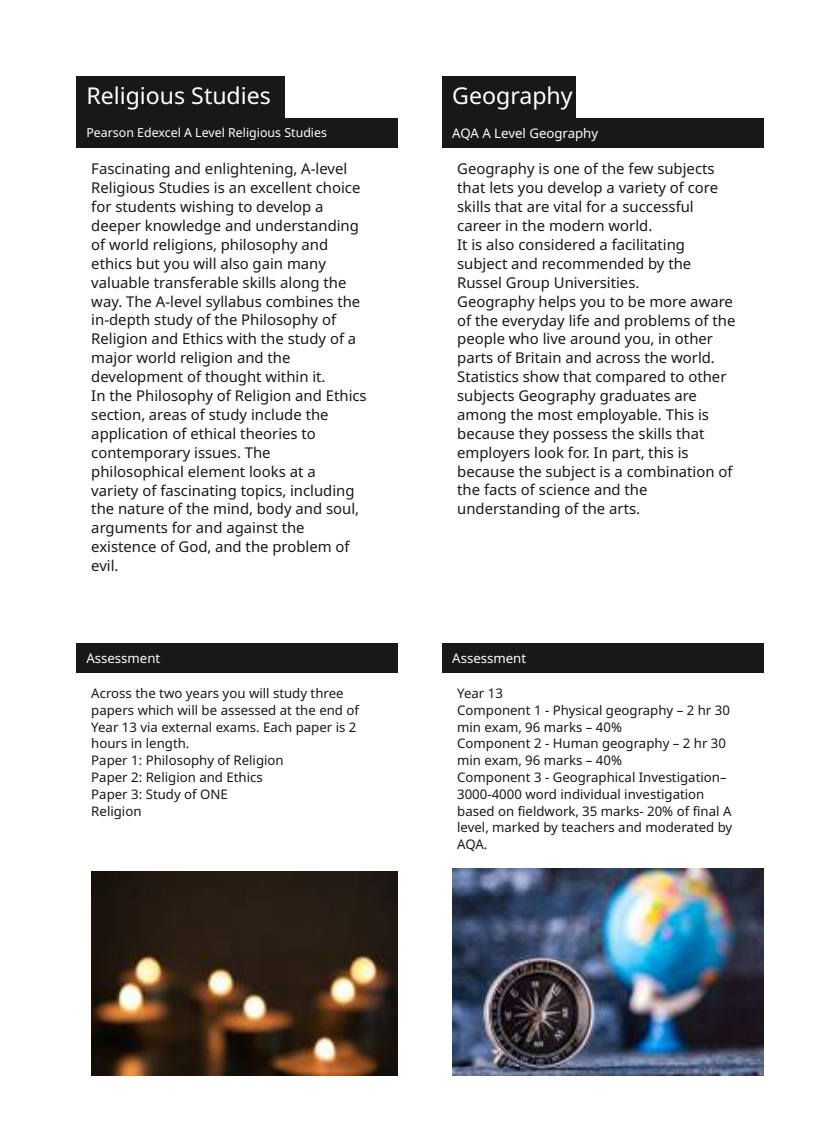
<style>
.page{position:relative;width:840px;height:1145px;background:#fff}
.page>*{position:absolute;margin:0;border:0;box-sizing:border-box;transform-origin:0 0}
.t1{font:23.1px "Noto Sans Khmer";color:#fffffe}
.t2{font:14.88px/18.9px "Noto Sans Khmer";color:#181817}
.t3{font:13.3px/16.8px "Noto Sans Khmer";color:#181817}
.t4{font:13.3px "Noto Sans Khmer";color:#fffffe}
.t5{font:12.42px "Noto Sans Khmer";color:#fffffe}
</style>
<div class="page">
<div style="left:76px;top:76px;width:209px;height:42px;background:#181817"></div>
<div style="left:442px;top:76px;width:134px;height:42px;background:#181817"></div>
<div style="left:76px;top:118px;width:322px;height:30px;background:#181817"></div>
<div style="left:442px;top:118px;width:321px;height:30px;background:#181817"></div>
<div style="left:76px;top:643px;width:322px;height:30px;background:#181817"></div>
<div style="left:442px;top:643px;width:321px;height:30px;background:#181817"></div>
<img style="left:91px;top:872px;width:307px;height:204px">
<img style="left:452px;top:869px;width:311px;height:207px">
<h1 class="t1" style="left:86px;top:82px;width:186px">Religious Studies</h1>
<h1 class="t1" style="left:452px;top:82px;width:122px">Geography</h1>
<p class="t5" style="left:86px;top:126px;width:242px">Pearson Edexcel A Level Religious Studies</p>
<p class="t4" style="left:452px;top:126px;width:147px">AQA A Level Geography</p>
<p class="t2" style="left:91px;top:160px;width:277px">Fascinating and enlightening, A-level Religious Studies is an excellent choice for students wishing to develop a deeper knowledge and understanding of world religions, philosophy and ethics but you will also gain many valuable transferable skills along the way. The A-level syllabus combines the in-depth study of the Philosophy of Religion and Ethics with the study of a major world religion and the development of thought within it.<br>In the Philosophy of Religion and Ethics section, areas of study include the application of ethical theories to contemporary issues. The philosophical element looks at a<br>variety of fascinating topics, including the nature of the mind, body and soul, arguments for and against the existence of God, and the problem of evil.</p>
<p class="t2" style="left:457px;top:160px;width:280px">Geography is one of the few subjects that lets you develop a variety of core skills that are vital for a successful career in the modern world.<br>It is also considered a facilitating subject and recommended by the Russel Group Universities.<br>Geography helps you to be more aware of the everyday life and problems of the people who live around you, in other parts of Britain and across the world.<br>Statistics show that compared to other subjects Geography graduates are among the most employable. This is because they possess the skills that employers look for. In part, this is because the subject is a combination of the facts of science and the understanding of the arts.</p>
<p class="t4" style="left:86px;top:650px;width:75px">Assessment</p>
<p class="t4" style="left:452px;top:650px;width:75px">Assessment</p>
<p class="t3" style="left:91px;top:685px;width:269px">Across the two years you will study three papers which will be assessed at the end of<br>Year 13 via external exams. Each paper is 2 hours in length.<br>Paper 1: Philosophy of Religion<br>Paper 2: Religion and Ethics<br>Paper 3: Study of ONE<br>Religion</p>
<p class="t3" style="left:457px;top:685px;width:277px">Year 13<br>Component 1 - Physical geography – 2 hr 30 min exam, 96 marks – 40%<br>Component 2 - Human geography – 2 hr 30 min exam, 96 marks – 40%<br>Component 3 - Geographical Investigation–<br>3000-4000 word individual investigation based on fieldwork, 35 marks- 20% of final A level, marked by teachers and moderated by<br>AQA.</p>
</div>
